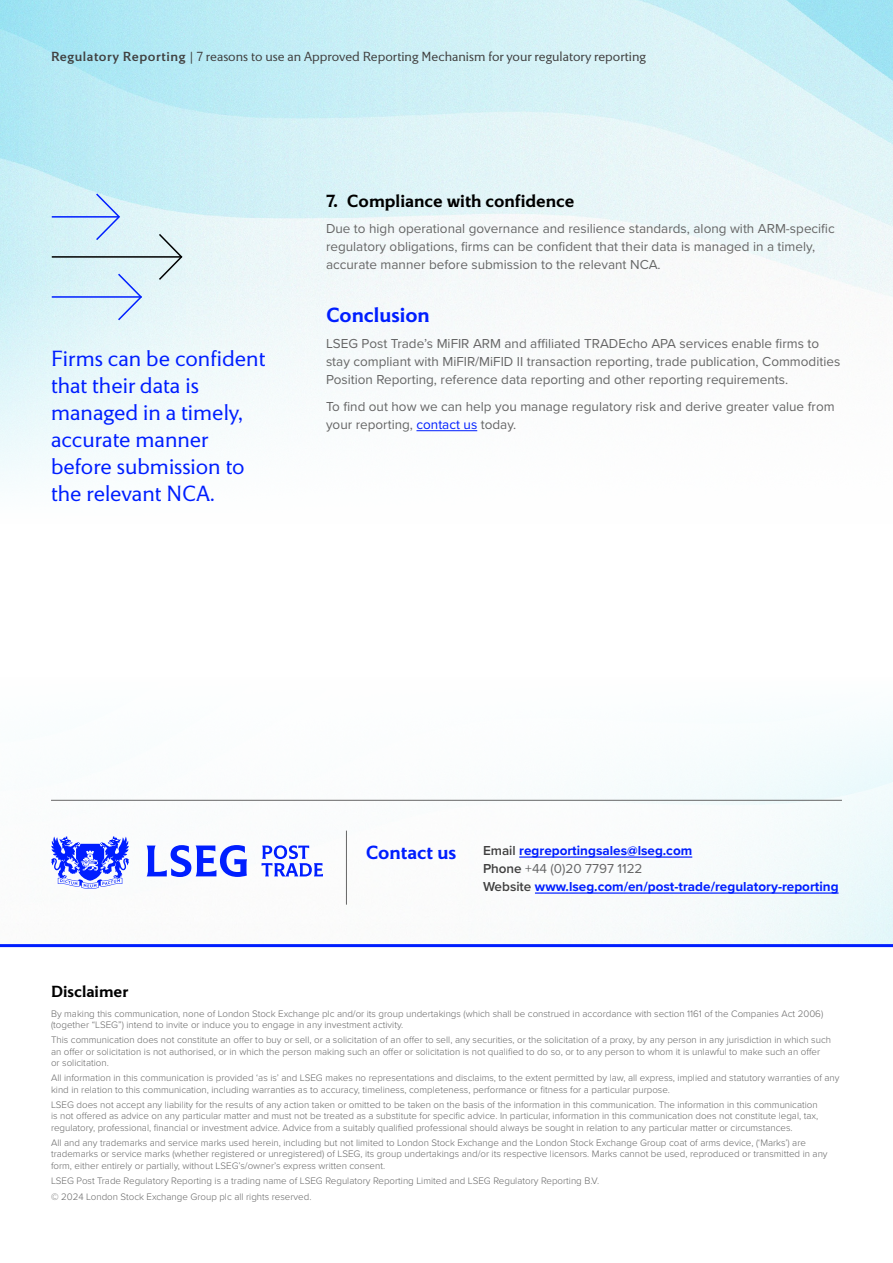
<style>
.page{position:relative;width:893px;height:1263px;background:#fff}
.page>*{position:absolute;margin:0;border:0;box-sizing:border-box;transform-origin:0 0}
.t1{font:300 22.5px/27px "LSEG Motto";color:#001eff}
.t2{font:600 21px "LSEG Motto";color:#001eff}
.t3{font:600 19.5px "LSEG Motto";color:#001eff}
.t4{font:600 18px "LSEG Motto";color:#000}
.t5{font:600 16.5px "LSEG Motto";color:#000}
.t6{font:13.5px/18px "Proxima Nova";color:#666}
.t7{font:700 13.5px/18px "Proxima Nova";color:#001eff}
.t8{font:300 13.5px "LSEG Motto";color:#404040}
.t9{font:300 9.75px/11.2px "Proxima Nova";color:#666}
.s1{font-weight:500}
.s2{color:#001eff}
.s3{font-weight:600;color:#404040}
.s4{font-weight:400;color:#666}
</style>
<div class="page">
<div style="left:0;top:674px;width:893px;height:491px;background:#fafcfc"></div>
<hr style="left:416px;top:430px;width:61px;height:1px;background:#001eff">
<hr style="left:519px;top:856px;width:173px;height:2px;background:#001eff">
<hr style="left:535px;top:892px;width:303px;height:2px;background:#001eff">
<hr style="left:346px;top:831px;width:1px;height:74px;background:#666">
<svg style="left:262px;top:845px;width:61px;height:31px"></svg>
<svg style="left:51px;top:836px;width:196px;height:53px"></svg>
<div style="left:0;top:946px;width:893px;height:317px;background:#fff"></div>
<hr style="left:51px;top:800px;width:791px;height:1px;background:#666">
<hr style="left:0;top:944px;width:893px;height:3px;background:#001eff">
<hr style="left:52px;top:256px;width:130px;height:2px;background:#000">
<hr style="left:52px;top:216px;width:67px;height:2px;background:#001fff">
<hr style="left:52px;top:296px;width:90px;height:2px;background:#001fff">
<svg style="left:158px;top:233px;width:26px;height:48px"></svg>
<svg style="left:95px;top:192px;width:48px;height:129px;background:#cee6f4"></svg>
<h3 class="t8" style="left:51px;top:48px;width:596px"><span class="s1">Regulatory Reporting</span> | 7 reasons to use an Approved Reporting Mechanism for your regulatory reporting</h3>
<h1 class="t1" style="left:51px;top:345px;width:216px">Firms can be confident that their data is managed in a timely, accurate manner before submission to the relevant NCA.</h1>
<h3 class="t4" style="left:326px;top:190px;width:250px">7. Compliance with confidence</h3>
<h3 class="t6" style="left:326px;top:219px;width:510px">Due to high operational governance and resilience standards, along with ARM-specific regulatory obligations, firms can be confident that their data is managed in a timely, accurate manner before submission to the relevant NCA.</h3>
<h2 class="t2" style="left:326px;top:302px;width:105px">Conclusion</h2>
<p class="t6" style="left:326px;top:334px;width:516px">LSEG Post Trade’s MiFIR ARM and affiliated TRADEcho APA services enable firms to stay compliant with MiFIR/MiFID II transaction reporting, trade publication, Commodities<br>Position Reporting, reference data reporting and other reporting requirements.</p>
<h3 class="t6" style="left:326px;top:396px;width:510px">To find out how we can help you manage regulatory risk and derive greater value from your reporting, <span class="s2">contact us</span> today.</h3>
<h3 class="t3" style="left:366px;top:840px;width:92px">Contact us</h3>
<h3 class="t7" style="left:483px;top:841px;width:357px"><span class="s3">Email</span> regreportingsales@lseg.com<br><span class="s3">Phone</span> <span class="s4">+44 (0)20 7797 1122<br></span><span class="s3">Website</span> www.lseg.com/en/post-trade/regulatory-reporting</h3>
<h3 class="t5" style="left:51px;top:981px;width:79px">Disclaimer</h3>
<p class="t9" style="left:51px;top:1007px;width:774px">By making this communication, none of London Stock Exchange plc and/or its group undertakings (which shall be construed in accordance with section 1161 of the Companies Act 2006) (together “LSEG”) intend to invite or induce you to engage in any investment activity.</p>
<p class="t9" style="left:51px;top:1034px;width:782px">This communication does not constitute an offer to buy or sell, or a solicitation of an offer to sell, any securities, or the solicitation of a proxy, by any person in any jurisdiction in which such an offer or solicitation is not authorised, or in which the person making such an offer or solicitation is not qualified to do so, or to any person to whom it is unlawful to make such an offer or solicitation.</p>
<p class="t9" style="left:51px;top:1072px;width:790px">All information in this communication is provided ‘as is’ and LSEG makes no representations and disclaims, to the extent permitted by law, all express, implied and statutory warranties of any kind in relation to this communication, including warranties as to accuracy, timeliness, completeness, performance or fitness for a particular purpose.</p>
<p class="t9" style="left:51px;top:1099px;width:769px;text-align:justify">LSEG does not accept any liability for the results of any action taken or omitted to be taken on the basis of the information in this communication. The information in this communication is not offered as advice on any particular matter and must not be treated as a substitute for specific advice. In particular, information in this communication does not constitute legal, tax, regulatory, professional, financial or investment advice. Advice from a suitably qualified professional should always be sought in relation to any particular matter or circumstances.</p>
<p class="t9" style="left:51px;top:1137px;width:778px">All and any trademarks and service marks used herein, including but not limited to London Stock Exchange and the London Stock Exchange Group coat of arms device, (‘Marks’) are trademarks or service marks (whether registered or unregistered) of LSEG, its group undertakings and/or its respective licensors. Marks cannot be used, reproduced or transmitted in any form, either entirely or partially, without LSEG’s/owner’s express written consent.</p>
<p class="t9" style="left:51px;top:1173px;width:550px;line-height:15.5px">LSEG Post Trade Regulatory Reporting is a trading name of LSEG Regulatory Reporting Limited and LSEG Regulatory Reporting B.V. © 2024 London Stock Exchange Group plc all rights reserved.</p>
</div>
